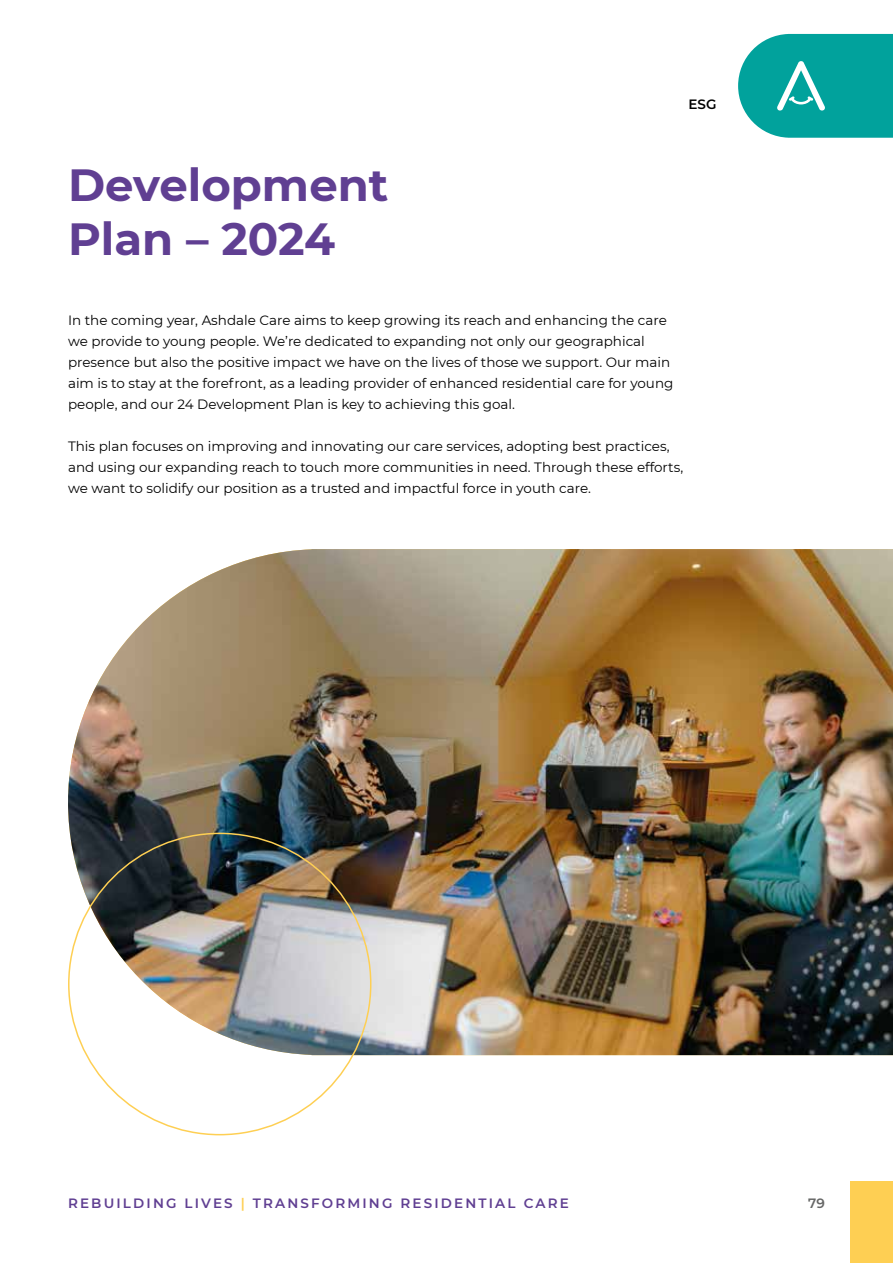
<style>
.page{position:relative;width:893px;height:1263px;background:#fff}
.page>*{position:absolute;margin:0;border:0;box-sizing:border-box;transform-origin:0 0}
.t1{font:700 45px/54px "Montserrat";color:#603f92}
.t2{font:13.5px/21px "Montserrat";color:#000}
.t3{font:600 13.5px "Montserrat";letter-spacing:.16em;color:#603f92}
.t4{font:600 13.5px "Montserrat";color:#000}
.t5{font:600 13.5px "Montserrat";color:#666766}
.s1{color:#fecf53}
</style>
<div class="page">
<svg style="left:738px;top:34px;width:155px;height:104px"></svg>
<div style="left:850px;top:1181px;width:43px;height:82px;background:#fecf53"></div>
<img style="left:68px;top:549px;width:825px;height:506px">
<h1 class="t1" style="left:68px;top:156px;width:322px">Development<br>Plan – 2024</h1>
<p class="t4" style="left:689px;top:94px;width:29px">ESG</p>
<p class="t2" style="left:68px;top:309px;width:607px">In the coming year, Ashdale Care aims to keep growing its reach and enhancing the care we provide to young people. We’re dedicated to expanding not only our geographical presence but also the positive impact we have on the lives of those we support. Our main aim is to stay at the forefront, as a leading provider of enhanced residential care for young people, and our 24 Development Plan is key to achieving this goal.</p>
<p class="t2" style="left:68px;top:435px;width:617px">This plan focuses on improving and innovating our care services, adopting best practices, and using our expanding reach to touch more communities in need. Through these efforts, we want to solidify our position as a trusted and impactful force in youth care.</p>
<p class="t3" style="left:68px;top:1194px;width:502px">REBUILDING LIVES <span class="s1">|</span> TRANSFORMING RESIDENTIAL CARE</p>
<p class="t5" style="left:808px;top:1194px;width:18px">79</p>
</div>
